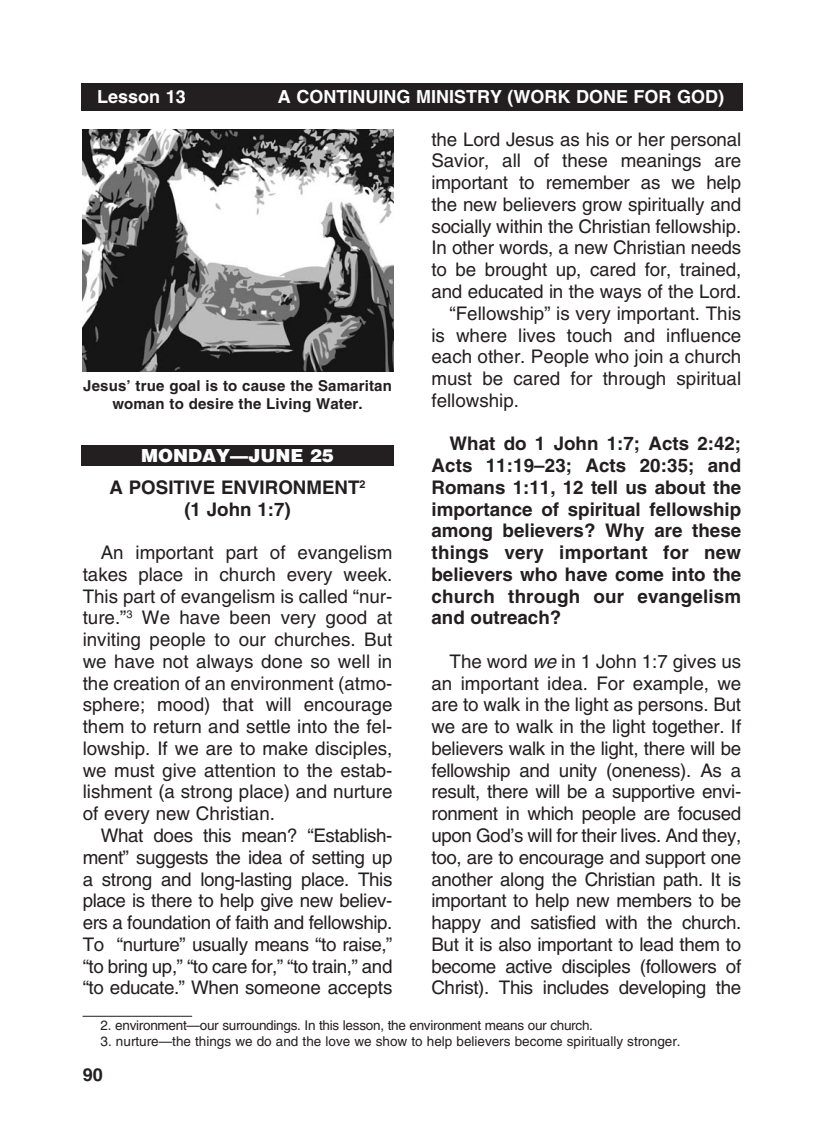
<style>
.page{position:relative;width:824px;height:1148px;background:#fff}
.page>*{position:absolute;margin:0;border:0;box-sizing:border-box;transform-origin:0 0}
._1-Body{font:18.75px/21.8px "Helvetica";letter-spacing:-.01em;color:#231f20}
._2-Body_bold{font:700 18.75px/21.8px "Helvetica";letter-spacing:.01em;color:#231f20;text-align:justify}
._5-subheads{font:700 18.75px "Helvetica";color:#231f20}
.t1{font:700 18px "Helvetica";color:#fff}
.t2{font:900 18px "Helvetica";color:#fff}
.t3{font:700 18px "Helvetica";color:#231f20}
._8-captions{font:700 15px/18px "Helvetica";letter-spacing:.01em;color:#231f20;text-align:center}
._7-footnotes{font:13.5px "Helvetica";color:#231f20}
._6-Footnotes_rule{font:13.5px "Helvetica";letter-spacing:-.02em;color:#231f20}
.s1{font-style:italic}
</style>
<div class="page">
<div style="left:81px;top:84px;width:661px;height:27px;background:#231f20"></div>
<div style="left:81px;top:446px;width:313px;height:20px;background:#231f20"></div>
<img style="left:83px;top:130px;width:311px;height:241px">
<hr style="left:82px;top:1015px;width:110px;height:1px;background:#231f20">
<p class="t1" style="left:97px;top:86px;width:90px">Lesson 13</p>
<p class="t1" style="left:278px;top:86px;width:44px">A Continuing</p>
<p class="t1" style="left:416px;top:86px;width:26px">Ministry</p>
<p class="t1" style="left:507px;top:86px;width:38px">(Work</p>
<p class="t1" style="left:576px;top:86px;width:27px">Done</p>
<p class="t1" style="left:633px;top:86px;width:92px">For God)</p>
<p class="_8-captions" style="left:83px;top:377px;width:310px">Jesus’ true goal is to cause the Samaritan woman to desire the Living Water.</p>
<p class="t2" style="left:141px;top:443px;width:194px">MONDAY—JUNE 25</p>
<p class="_5-subheads" style="left:109px;top:476px;width:258px">A POSITIVE ENVIRONMENT<sup>2</sup></p>
<p class="_5-subheads" style="left:184px;top:497px;width:108px">(1 John 1:7)</p>
<p class="_1-Body" style="left:83px;top:541px;width:311px;text-indent:18px">An important part of evangelism takes place in church every week.<br>This part of evangelism is called “nur&shy;ture. ”<sup>3</sup> We have been very good at inviting people to our churches. But we have not always done so well in the creation of an environment (atmo&shy;sphere; mood) that will encourage them to return and settle into the fel&shy;lowship. If we are to make disciples, we must give attention to the estab&shy;lishment (a strong place) and nurture of every new Christian.</p>
<p class="_1-Body" style="left:83px;top:824px;width:311px;text-indent:18px">What does this mean? “Establish&shy;ment” suggests the idea of setting up a strong and long-lasting place. This place is there to help give new believ&shy;ers a foundation of faith and fellowship.<br>To “nurture” usually means “to raise,” “to bring up,” “to care for,” “to train,” and “to educate. ” When someone accepts</p>
<p class="_1-Body" style="left:431px;top:128px;width:311px">the Lord Jesus as his or her personal Savior, all of these meanings are important to remember as we help the new believers grow spiritually and socially within the Christian fellowship.<br>In other words, a new Christian needs to be brought up, cared for, trained, and educated in the ways of the Lord.</p>
<p class="_1-Body" style="left:431px;top:302px;width:311px;text-align:justify;text-indent:18px">“Fellowship” is very important. This is where lives touch and influence each other. People who join a church must be cared for through spiritual fellowship.</p>
<p class="_2-Body_bold" style="left:431px;top:432px;width:311px;text-indent:18px">What do 1 John 1:7; Acts 2:42; Acts 11:19–23; Acts 20:35; and Romans 1:11, 12 tell us about the importance of spiritual fellowship among believers? Why are these things very important for new believers who have come into the church through our evangelism and outreach?</p>
<p class="_1-Body" style="left:431px;top:650px;width:311px;text-indent:18px">The word <span class="s1">we</span> in 1 John 1:7 gives us an important idea. For example, we are to walk in the light as persons. But we are to walk in the light together. If believers walk in the light, there will be fellowship and unity (oneness). As a result, there will be a supportive envi&shy;ronment in which people are focused upon God’s will for their lives. And they, too, are to encourage and support one another along the Christian path. It is important to help new members to be happy and satisfied with the church.<br>But it is also important to lead them to become active disciples (followers of Christ). This includes developing the</p>
<p class="_6-Footnotes_rule" style="left:101px;top:1017px;width:491px">2. environment—our surroundings. In this lesson, the environment means our church.</p>
<p class="_7-footnotes" style="left:101px;top:1033px;width:579px">3. nurture—the things we do and the love we show to help believers become spiritually stronger.</p>
<p class="t3" style="left:83px;top:1063px;width:22px">90</p>
</div>
